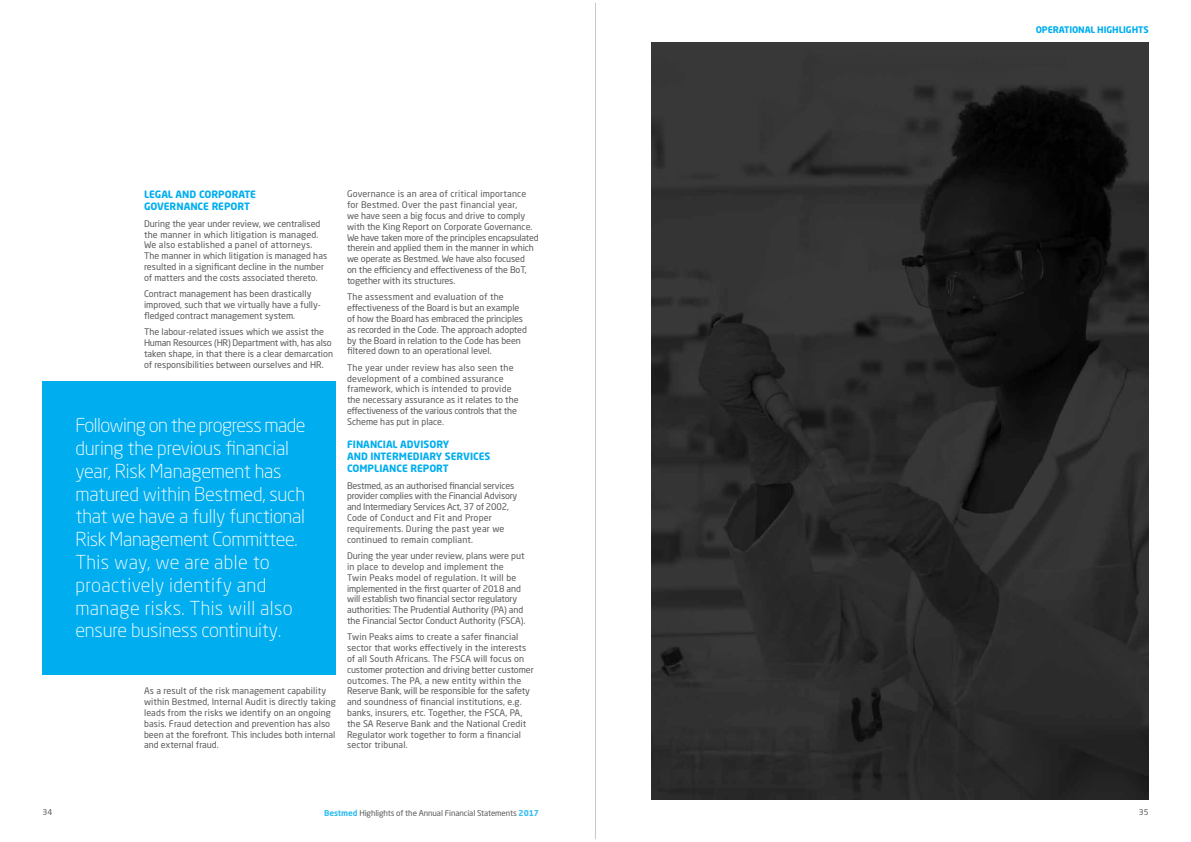
<style>
.page{position:relative;width:1191px;height:842px;background:#fff}
.page>*{position:absolute;margin:0;border:0;box-sizing:border-box;transform-origin:0 0}
.t1{font:300 19px/22.8px "Neo Sans Std";letter-spacing:-.01em;color:#fff}
.t2{font:700 10px/12px "Neo Sans Std";color:#00aeef}
.t3{font:9px/10.8px "Neo Sans Std";color:#58595b}
.t4{font:9px/10.8px "Neo Sans Std";letter-spacing:-.02em;color:#58595b}
.t5{font:700 9px "Neo Sans Std";letter-spacing:-.01em;color:#00aeef}
.t6{font:8px "Neo Sans Std";letter-spacing:-.01em;color:#58595b}
.s1{font-weight:700;color:#33bef2}
</style>
<div class="page">
<hr style="left:595px;top:3px;width:1px;height:836px;background:#c7c8ca">
<img style="left:651px;top:42px;width:498px;height:757px">
<div style="left:43px;top:381px;width:293px;height:293px;background:#00aeef"></div>
<p class="t2" style="left:144px;top:188px;width:113px">LEGAL AND CORPORATE<br>GOVERNANCE REPORT</p>
<p class="t3" style="left:144px;top:218px;width:185px">During the year under review, we centralised the manner in which litigation is managed.<br>We also established a panel of attorneys.<br>The manner in which litigation is managed has resulted in a significant decline in the number of matters and the costs associated thereto.</p>
<p class="t3" style="left:144px;top:288px;width:178px">Contract management has been drastically improved, such that we virtually have a fully&shy;fledged contract management system.</p>
<p class="t3" style="left:144px;top:326px;width:190px">The labour-related issues which we assist the Human Resources (HR) Department with, has also taken shape, in that there is a clear demarcation of responsibilities between ourselves and HR.</p>
<p class="t1" style="left:75px;top:414px;width:232px">Following on the progress made during the previous financial year, Risk Management has matured within Bestmed, such that we have a fully functional<br>Risk Management Committee.<br>This way, we are able to proactively identify and manage risks. This will also ensure business continuity.</p>
<p class="t3" style="left:144px;top:686px;width:193px">As a result of the risk management capability within Bestmed, Internal Audit is directly taking leads from the risks we identify on an ongoing basis. Fraud detection and prevention has also been at the forefront. This includes both internal and external fraud.</p>
<p class="t3" style="left:347px;top:189px;width:193px">Governance is an area of critical importance for Bestmed. Over the past financial year,<br>we have seen a big focus and drive to comply with the King Report on Corporate Governance.<br>We have taken more of the principles encapsulated therein and applied them in the manner in which we operate as Bestmed. We have also focused<br>on the efficiency and effectiveness of the BoT, together with its structures.</p>
<p class="t3" style="left:347px;top:291px;width:181px">The assessment and evaluation of the effectiveness of the Board is but an example of how the Board has embraced the principles as recorded in the Code. The approach adopted by the Board in relation to the Code has been filtered down to an operational level.</p>
<p class="t3" style="left:347px;top:362px;width:173px">The year under review has also seen the development of a combined assurance framework, which is intended to provide the necessary assurance as it relates to the effectiveness of the various controls that the Scheme has put in place.</p>
<p class="t2" style="left:347px;top:438px;width:145px">FINANCIAL ADVISORY<br>AND INTERMEDIARY SERVICES<br>COMPLIANCE REPORT</p>
<p class="t4" style="left:347px;top:480px;width:172px">Bestmed, as an authorised financial services provider complies with the Financial Advisory and Intermediary Services Act, 37 of 2002, Code of Conduct and Fit and Proper requirements. During the past year we continued to remain compliant.</p>
<p class="t3" style="left:347px;top:550px;width:180px">During the year under review, plans were put in place to develop and implement the Twin Peaks model of regulation. It will be implemented in the first quarter of 2018 and will establish two financial sector regulatory authorities: The Prudential Authority (PA) and the Financial Sector Conduct Authority (FSCA).</p>
<p class="t3" style="left:347px;top:632px;width:188px">Twin Peaks aims to create a safer financial sector that works effectively in the interests of all South Africans. The FSCA will focus on customer protection and driving better customer outcomes. The PA, a new entity within the Reserve Bank, will be responsible for the safety and soundness of financial institutions, e.g. banks, insurers, etc. Together, the FSCA, PA, the SA Reserve Bank and the National Credit Regulator work together to form a financial sector tribunal.</p>
<p class="t5" style="left:1035px;top:24px;width:114px">OPERATIONAL HIGHLIGHTS</p>
<p class="t6" style="left:43px;top:807px;width:11px">34</p>
<p class="t6" style="left:324px;top:808px;width:216px"><span class="s1">Bestmed</span> Highlights of the Annual Financial Statements <span class="s1">2017</span></p>
<p class="t6" style="left:1139px;top:807px;width:11px">35</p>
</div>
